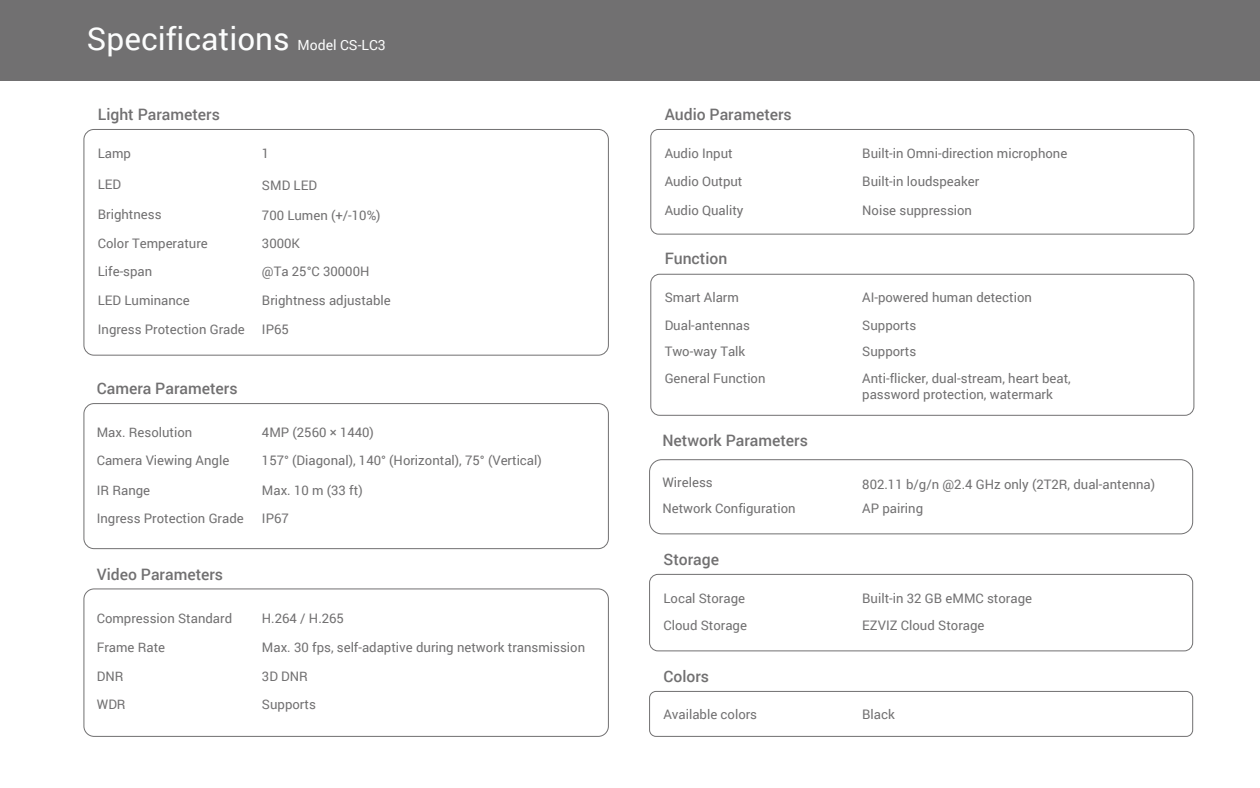
<style>
.page{position:relative;width:1260px;height:788px;background:#fff}
.page>*{position:absolute;margin:0;border:0;box-sizing:border-box;transform-origin:0 0}
.t1{font:31.5px "Roboto";color:#fcfdfd}
.t2{font:500 15.75px "Roboto";color:#717071}
.t3{font:14px "Roboto";color:#fcfdfd}
.t4{font:13.12px/15.8px "Roboto";color:#717071}
</style>
<div class="page">
<div style="left:0;top:0;width:1260px;height:80px;background:#717071"></div>
<div style="left:83px;top:403px;width:526px;height:146px;border:1px solid #717071;border-radius:10px"></div>
<div style="left:83px;top:588px;width:526px;height:148px;border:1px solid #717071;border-radius:10px"></div>
<div style="left:649px;top:459px;width:544px;height:75px;border:1px solid #717071;border-radius:12px"></div>
<div style="left:650px;top:129px;width:544px;height:105px;border:1px solid #717071;border-radius:8px"></div>
<div style="left:650px;top:274px;width:544px;height:141px;border:1px solid #717071;border-radius:9px"></div>
<div style="left:649px;top:574px;width:544px;height:77px;border:1px solid #717071;border-radius:8px"></div>
<div style="left:649px;top:691px;width:544px;height:45px;border:1px solid #717071;border-radius:6px"></div>
<div style="left:83px;top:129px;width:526px;height:226px;border:1px solid #717071;border-radius:10px"></div>
<h1 class="t1" style="left:87px;top:16px;width:204px">Specifications</h1>
<p class="t3" style="left:297px;top:35px;width:90px">Model CS-LC3</p>
<p class="t2" style="left:98px;top:103px;width:124px">Light Parameters</p>
<p class="t4" style="left:98px;top:144px;width:35px">Lamp</p>
<p class="t4" style="left:262px;top:144px;width:9px">1</p>
<p class="t4" style="left:98px;top:176px;width:25px">LED</p>
<p class="t4" style="left:262px;top:177px;width:57px">SMD LED</p>
<p class="t4" style="left:98px;top:206px;width:65px">Brightness</p>
<p class="t4" style="left:262px;top:207px;width:120px">700 Lumen (+/-10%)</p>
<p class="t4" style="left:98px;top:235px;width:111px">Color Temperature</p>
<p class="t4" style="left:262px;top:235px;width:40px">3000K</p>
<p class="t4" style="left:98px;top:263px;width:56px">Life-span</p>
<p class="t4" style="left:262px;top:263px;width:109px">@Ta 25°C 30000H</p>
<p class="t4" style="left:98px;top:292px;width:94px">LED Luminance</p>
<p class="t4" style="left:262px;top:292px;width:130px">Brightness adjustable</p>
<p class="t4" style="left:98px;top:320px;width:148px">Ingress Protection Grade</p>
<p class="t4" style="left:262px;top:320px;width:28px">IP65</p>
<p class="t2" style="left:97px;top:377px;width:142px">Camera Parameters</p>
<p class="t4" style="left:97px;top:423px;width:97px">Max. Resolution</p>
<p class="t4" style="left:262px;top:423px;width:114px">4MP (2560 × 1440)</p>
<p class="t4" style="left:97px;top:452px;width:134px">Camera Viewing Angle</p>
<p class="t4" style="left:262px;top:452px;width:281px">157° (Diagonal), 140° (Horizontal), 75° (Vertical)</p>
<p class="t4" style="left:97px;top:481px;width:55px">IR Range</p>
<p class="t4" style="left:262px;top:481px;width:102px">Max. 10 m (33 ft)</p>
<p class="t4" style="left:97px;top:510px;width:148px">Ingress Protection Grade</p>
<p class="t4" style="left:262px;top:510px;width:28px">IP67</p>
<p class="t2" style="left:97px;top:563px;width:128px">Video Parameters</p>
<p class="t4" style="left:97px;top:609px;width:137px">Compression Standard</p>
<p class="t4" style="left:262px;top:609px;width:84px">H.264 / H.265</p>
<p class="t4" style="left:97px;top:638px;width:70px">Frame Rate</p>
<p class="t4" style="left:262px;top:638px;width:325px">Max. 30 fps, self-adaptive during network transmission</p>
<p class="t4" style="left:97px;top:667px;width:28px">DNR</p>
<p class="t4" style="left:262px;top:667px;width:48px">3D DNR</p>
<p class="t4" style="left:97px;top:696px;width:30px">WDR</p>
<p class="t4" style="left:262px;top:696px;width:55px">Supports</p>
<p class="t2" style="left:665px;top:103px;width:129px">Audio Parameters</p>
<p class="t4" style="left:665px;top:144px;width:70px">Audio Input</p>
<p class="t4" style="left:862px;top:144px;width:207px">Built-in Omni-direction microphone</p>
<p class="t4" style="left:665px;top:173px;width:79px">Audio Output</p>
<p class="t4" style="left:862px;top:173px;width:118px">Built-in loudspeaker</p>
<p class="t4" style="left:665px;top:202px;width:80px">Audio Quality</p>
<p class="t4" style="left:862px;top:202px;width:111px">Noise suppression</p>
<p class="t2" style="left:665px;top:248px;width:64px">Function</p>
<p class="t4" style="left:665px;top:289px;width:76px">Smart Alarm</p>
<p class="t4" style="left:862px;top:289px;width:171px">AI-powered human detection</p>
<p class="t4" style="left:665px;top:316px;width:87px">Dual-antennas</p>
<p class="t4" style="left:862px;top:316px;width:55px">Supports</p>
<p class="t4" style="left:665px;top:343px;width:82px">Two-way Talk</p>
<p class="t4" style="left:862px;top:343px;width:55px">Supports</p>
<p class="t4" style="left:665px;top:370px;width:102px">General Function</p>
<p class="t4" style="left:862px;top:370px;width:210px">Anti-flicker, dual-stream, heart beat, password protection, watermark</p>
<p class="t2" style="left:662px;top:429px;width:147px">Network Parameters</p>
<p class="t4" style="left:662px;top:473px;width:52px">Wireless</p>
<p class="t4" style="left:862px;top:475px;width:294px">802.11 b/g/n @2.4 GHz only (2T2R, dual-antenna)</p>
<p class="t4" style="left:662px;top:499px;width:135px">Network Configuration</p>
<p class="t4" style="left:862px;top:499px;width:62px">AP pairing</p>
<p class="t2" style="left:664px;top:547px;width:57px">Storage</p>
<p class="t4" style="left:664px;top:590px;width:83px">Local Storage</p>
<p class="t4" style="left:862px;top:590px;width:171px">Built-in 32 GB eMMC storage</p>
<p class="t4" style="left:664px;top:616px;width:85px">Cloud Storage</p>
<p class="t4" style="left:862px;top:616px;width:124px">EZVIZ Cloud Storage</p>
<p class="t2" style="left:664px;top:664px;width:47px">Colors</p>
<p class="t4" style="left:664px;top:705px;width:95px">Available colors</p>
<p class="t4" style="left:862px;top:705px;width:34px">Black</p>
</div>
